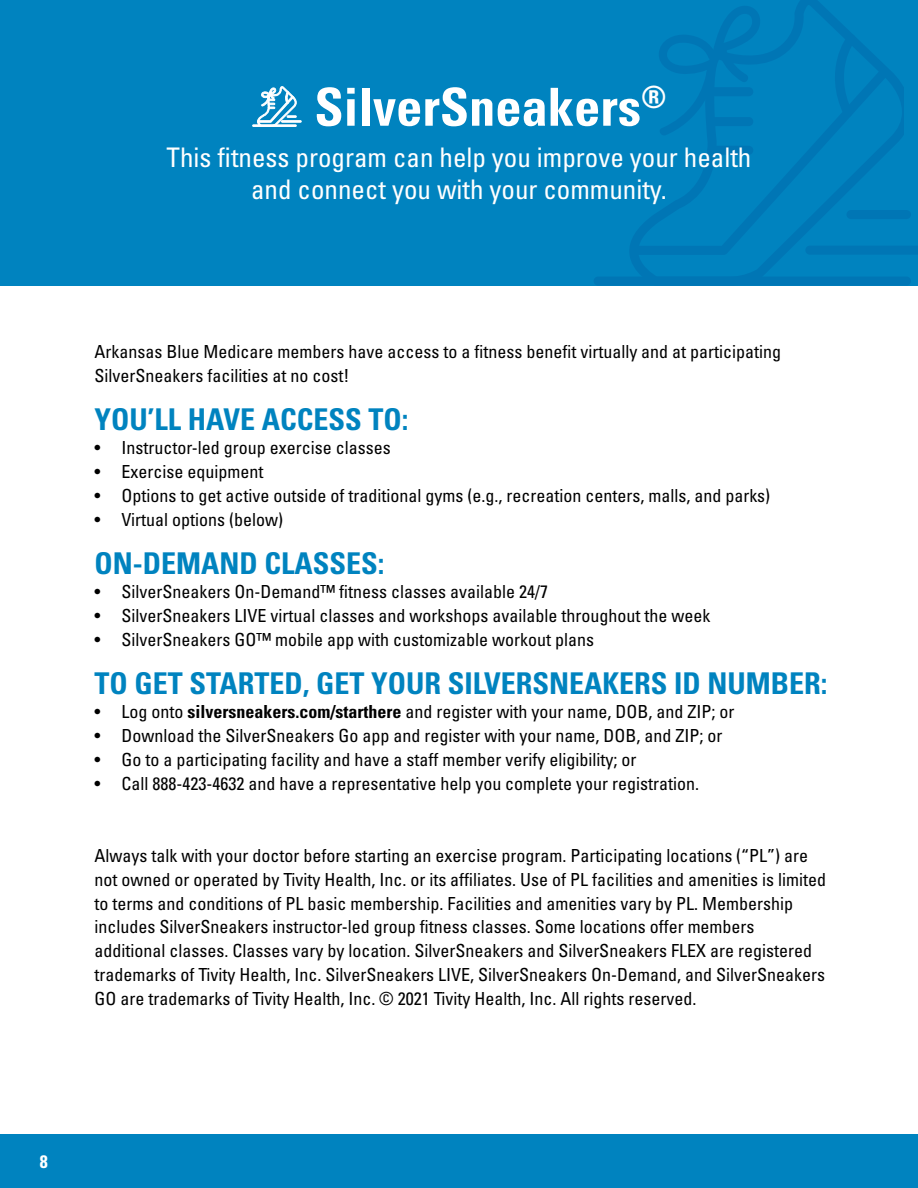
<style>
.page{position:relative;width:918px;height:1188px;background:#fff}
.page>*{position:absolute;margin:0;border:0;box-sizing:border-box;transform-origin:0 0}
.t1{font:700 condensed 52.5px "Univers";color:#fff}
.t2{font:700 condensed 30px "Univers";color:#0083bf}
.t3{font:condensed 27px/32.4px "Univers";color:#fff;text-align:center}
.t4{font:condensed 18px/24px "Univers";color:#000}
.t5{font:700 condensed 18px "Univers";color:#fff}
.s1{font-weight:700}
</style>
<div class="page">
<div style="left:0;top:1134px;width:918px;height:54px;background:#0083bf"></div>
<div style="left:0;top:0;width:918px;height:286px;background:#0083bf"></div>
<svg style="left:630px;top:0;width:274px;height:277px"></svg>
<svg style="left:822px;top:34px;width:34px;height:83px"></svg>
<div style="left:846px;top:210px;width:65px;height:9px;background:#0076b5;border-radius:5px"></div>
<svg style="left:805px;top:246px;width:113px;height:9px"></svg>
<div style="left:594px;top:277px;width:317px;height:9px;background:#0076b5;border-radius:5px"></div>
<svg style="left:657px;top:5px;width:104px;height:132px"></svg>
<div style="left:252px;top:125px;width:44px;height:2px;border:1px solid #fff"></div>
<svg style="left:257px;top:86px;width:44px;height:41px"></svg>
<h2 class="t1" style="left:314px;top:75px;width:354px">SilverSneakers<sup>®</sup></h2>
<p class="t3" style="left:167px;top:141px;width:586px">This ftness program can help you improve your health and connect you with your community.</p>
<p class="t4" style="left:94px;top:339px;width:688px">Arkansas Blue Medicare members have access to a ftness beneft virtually and at participating<br>SilverSneakers facilities at no cost!</p>
<h3 class="t2" style="left:94px;top:400px;width:315px">YOU’LL HAVE ACCESS TO:</h3>
<p class="t4" style="left:94px;top:435px;width:298px">• Instructor-led group exercise classes</p>
<p class="t4" style="left:94px;top:459px;width:170px">• Exercise equipment</p>
<p class="t4" style="left:94px;top:483px;width:677px">• Options to get active outside of traditional gyms (e.g., recreation centers, malls, and parks)</p>
<p class="t4" style="left:94px;top:507px;width:190px">• Virtual options (below)</p>
<h3 class="t2" style="left:94px;top:544px;width:292px">ON-DEMAND CLASSES:</h3>
<p class="t4" style="left:94px;top:579px;width:455px">• SilverSneakers On-Demand™ ftness classes available 24/7</p>
<p class="t4" style="left:94px;top:603px;width:617px">• SilverSneakers LIVE virtual classes and workshops available throughout the week</p>
<p class="t4" style="left:94px;top:627px;width:501px">• SilverSneakers GO™ mobile app with customizable workout plans</p>
<h3 class="t2" style="left:94px;top:664px;width:735px">TO GET STARTED, GET YOUR SILVERSNEAKERS ID NUMBER:</h3>
<p class="t4" style="left:94px;top:699px;width:641px">• Log onto <span class="s1">silversneakers.com/starthere</span> and register with your name, DOB, and ZIP; or</p>
<p class="t4" style="left:94px;top:723px;width:629px">• Download the SilverSneakers Go app and register with your name, DOB, and ZIP; or</p>
<p class="t4" style="left:94px;top:747px;width:543px">• Go to a participating facility and have a staff member verify eligibility; or</p>
<p class="t4" style="left:94px;top:771px;width:606px">• Call 888-423-4632 and have a representative help you complete your registration.</p>
<p class="t4" style="left:94px;top:843px;width:733px">Always talk with your doctor before starting an exercise program. Participating locations (“PL”) are not owned or operated by Tivity Health, Inc. or its affliates. Use of PL facilities and amenities is limited to terms and conditions of PL basic membership. Facilities and amenities vary by PL. Membership includes SilverSneakers instructor-led group ftness classes. Some locations offer members additional classes. Classes vary by location. SilverSneakers and SilverSneakers FLEX are registered trademarks of Tivity Health, Inc. SilverSneakers LIVE, SilverSneakers On-Demand, and SilverSneakers GO are trademarks of Tivity Health, Inc. © 2021 Tivity Health, Inc. All rights reserved.</p>
<p class="t5" style="left:40px;top:1151px;width:9px">8</p>
</div>
